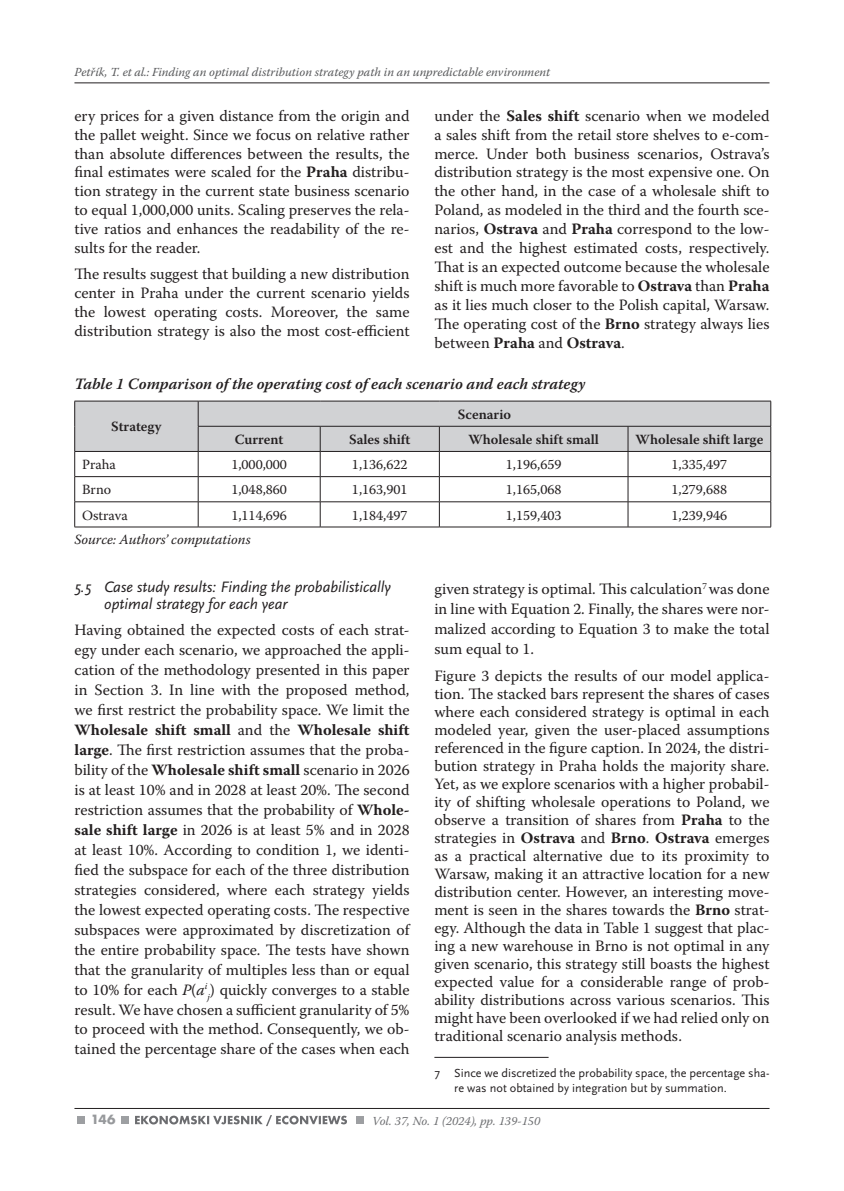
<style>
.page{position:relative;width:844px;height:1191px;background:#fff}
.page>*{position:absolute;margin:0;border:0;box-sizing:border-box;transform-origin:0 0}
.normal_rasireni{font:15.75px/19.9px "Warnock Pro";color:#231f20;text-align:justify}
.normal_s_razmakom{font:15.75px/18.9px "Warnock Pro";color:#231f20;text-align:justify}
.normal_skupljeni{font:15.75px/18px "Warnock Pro";color:#231f20;text-align:justify}
.podnaslov_03{font:italic 15.75px/17.3px "Scala Sans Pro";color:#231f20}
.t1_NASLOV_TABLICE{font:italic 600 15.75px "Warnock Pro";color:#231f20}
.t1{font:14px "Warnock Pro";color:#231f20}
.tablica_glava{font:600 14px "Warnock Pro";color:#231f20}
.t3_opis_tablice{font:italic 14px "Warnock Pro";color:#231f20}
.t2{font:700 14px "Futura TOT";color:#97999c}
.fusnote{font:12.25px/14.7px "Scala Sans Pro";color:#231f20}
.t3{font:italic 12.25px "Warnock Pro";color:#57585a}
.t4{font:italic 12.25px "Warnock Pro";color:#6c6d70}
.s1{font-weight:700}
.s2{font-style:italic}
</style>
<div class="page">
<hr style="left:74px;top:83px;width:695px;height:1px;background:#231f20">
<hr style="left:74px;top:1108px;width:695px;height:1px;background:#231f20">
<div style="left:121px;top:1115px;width:7px;height:8px;background:#9d9fa2"></div>
<div style="left:356px;top:1115px;width:8px;height:8px;background:#9d9fa2"></div>
<div style="left:77px;top:1115px;width:8px;height:8px;background:#9d9fa2"></div>
<svg style="left:135px;top:1115px;width:212px;height:11px"></svg>
<hr style="left:74px;top:527px;width:124px;height:1px;background:#231f20">
<hr style="left:198px;top:527px;width:122px;height:1px;background:#231f20">
<hr style="left:320px;top:527px;width:119px;height:1px;background:#231f20">
<hr style="left:439px;top:527px;width:189px;height:1px;background:#231f20">
<hr style="left:628px;top:527px;width:142px;height:1px;background:#231f20">
<svg style="left:74px;top:401px;width:697px;height:126px"></svg>
<hr style="left:74px;top:451px;width:124px;height:1px;background:#231f20">
<hr style="left:198px;top:451px;width:122px;height:1px;background:#231f20">
<hr style="left:320px;top:451px;width:119px;height:1px;background:#231f20">
<hr style="left:439px;top:451px;width:189px;height:1px;background:#231f20">
<hr style="left:628px;top:451px;width:142px;height:1px;background:#231f20">
<hr style="left:434px;top:1056px;width:114px;height:1px;background:#231f20">
<p class="t3" style="left:74px;top:64px;width:477px">Petřík, T. et al.: Finding an optimal distribution strategy path in an unpredictable environment</p>
<p class="normal_s_razmakom" style="left:74px;top:106px;width:336px">ery prices for a given distance from the origin and the pallet weight. Since we focus on relative rather than absolute differences between the results, the final estimates were scaled for the <span class="s1">Praha</span> distribu&shy;tion strategy in the current state business scenario to equal 1,000,000 units. Scaling preserves the rela&shy;tive ratios and enhances the readability of the re&shy;sults for the reader.</p>
<p class="normal_s_razmakom" style="left:74px;top:264px;width:336px">The results suggest that building a new distribution center in Praha under the current scenario yields the lowest operating costs. Moreover, the same distribution strategy is also the most cost-efficient</p>
<p class="normal_s_razmakom" style="left:434px;top:106px;width:336px">under the <span class="s1">Sales shift</span> scenario when we modeled a sales shift from the retail store shelves to e-com&shy;merce. Under both business scenarios, Ostrava’s distribution strategy is the most expensive one. On the other hand, in the case of a wholesale shift to Poland, as modeled in the third and the fourth sce&shy;narios, <span class="s1">Ostrava</span> and <span class="s1">Praha</span> correspond to the low&shy;est and the highest estimated costs, respectively.<br>That is an expected outcome because the wholesale shift is much more favorable to <span class="s1">Ostrava</span> than <span class="s1">Praha </span>as it lies much closer to the Polish capital, Warsaw.<br>The operating cost of the <span class="s1">Brno</span> strategy always lies between <span class="s1">Praha</span> and <span class="s1">Ostrava</span>.</p>
<p class="t1_NASLOV_TABLICE" style="left:74px;top:374px;width:512px">Table 1 Comparison of the operating cost of each scenario and each strategy</p>
<p class="tablica_glava" style="left:111px;top:418px;width:52px">Strategy</p>
<p class="tablica_glava" style="left:457px;top:406px;width:55px">Scenario</p>
<p class="tablica_glava" style="left:235px;top:431px;width:50px">Current</p>
<p class="tablica_glava" style="left:349px;top:431px;width:63px">Sales shift</p>
<p class="tablica_glava" style="left:468px;top:431px;width:132px">Wholesale shift small</p>
<p class="tablica_glava" style="left:635px;top:431px;width:129px">Wholesale shift large</p>
<p class="t1" style="left:82px;top:456px;width:35px">Praha</p>
<p class="t1" style="left:231px;top:456px;width:57px">1,000,000</p>
<p class="t1" style="left:352px;top:456px;width:57px">1,136,622</p>
<p class="t1" style="left:505px;top:456px;width:57px">1,196,659</p>
<p class="t1" style="left:671px;top:456px;width:57px">1,335,497</p>
<p class="t1" style="left:82px;top:481px;width:31px">Brno</p>
<p class="t1" style="left:231px;top:481px;width:57px">1,048,860</p>
<p class="t1" style="left:352px;top:481px;width:57px">1,163,901</p>
<p class="t1" style="left:505px;top:481px;width:57px">1,165,068</p>
<p class="t1" style="left:671px;top:481px;width:57px">1,279,688</p>
<p class="t1" style="left:82px;top:506px;width:47px">Ostrava</p>
<p class="t1" style="left:231px;top:506px;width:57px">1,114,696</p>
<p class="t1" style="left:352px;top:506px;width:57px">1,184,497</p>
<p class="t1" style="left:505px;top:506px;width:57px">1,159,403</p>
<p class="t1" style="left:671px;top:506px;width:57px">1,239,946</p>
<p class="t3_opis_tablice" style="left:74px;top:531px;width:178px">Source: Authors’ computations</p>
<p class="podnaslov_03" style="left:104px;top:578px;width:288px;text-indent:-30px">5.5 Case study results: Finding the probabilistically optimal strategy for each year</p>
<p class="normal_rasireni" style="left:74px;top:620px;width:336px">Having obtained the expected costs of each strat&shy;egy under each scenario, we approached the appli&shy;cation of the methodology presented in this paper in Section 3. In line with the proposed method, we first restrict the probability space. We limit the <span class="s1">Wholesale shift small</span> and the <span class="s1">Wholesale shift large</span>. The first restriction assumes that the proba&shy;bility of the <span class="s1">Wholesale shift small</span> scenario in 2026 is at least 10% and in 2028 at least 20%. The second restriction assumes that the probability of <span class="s1">Whole&shy;sale shift large</span> in 2026 is at least 5% and in 2028 at least 10%. According to condition 1, we identi&shy;fied the subspace for each of the three distribution strategies considered, where each strategy yields the lowest expected operating costs. The respective subspaces were approximated by discretization of the entire probability space. The tests have shown that the granularity of multiples less than or equal to 10% for each <span class="s2">P</span>(<span class="s2">a</span><sup>i</sup><sub>j</sub>) quickly converges to a stable result. We have chosen a sufficient granularity of 5% to proceed with the method. Consequently, we ob&shy;tained the percentage share of the cases when each</p>
<p class="normal_rasireni" style="left:434px;top:579px;width:336px">given strategy is optimal. This calculation<sup>7</sup> was done in line with Equation 2. Finally, the shares were nor&shy;malized according to Equation 3 to make the total sum equal to 1.</p>
<p class="normal_skupljeni" style="left:434px;top:666px;width:336px">Figure 3 depicts the results of our model applica&shy;tion. The stacked bars represent the shares of cases where each considered strategy is optimal in each modeled year, given the user-placed assumptions referenced in the figure caption. In 2024, the distri&shy;bution strategy in Praha holds the majority share.<br>Yet, as we explore scenarios with a higher probabil&shy;ity of shifting wholesale operations to Poland, we observe a transition of shares from <span class="s1">Praha</span> to the strategies in <span class="s1">Ostrava</span> and <span class="s1">Brno</span>. <span class="s1">Ostrava</span> emerges as a practical alternative due to its proximity to Warsaw, making it an attractive location for a new distribution center. However, an interesting move&shy;ment is seen in the shares towards the <span class="s1">Brno</span> strat&shy;egy. Although the data in Table 1 suggest that plac&shy;ing a new warehouse in Brno is not optimal in any given scenario, this strategy still boasts the highest expected value for a considerable range of prob&shy;ability distributions across various scenarios. This might have been overlooked if we had relied only on traditional scenario analysis methods.</p>
<p class="fusnote" style="left:454px;top:1065px;width:317px;text-indent:-20px">7 Since we discretized the probability space, the percentage sha&shy;re was not obtained by integration but by summation.</p>
<p class="t2" style="left:91px;top:1111px;width:26px">146</p>
<p class="t4" style="left:372px;top:1113px;width:170px">Vol. 37, No. 1 (2024), pp. 139-150</p>
</div>
